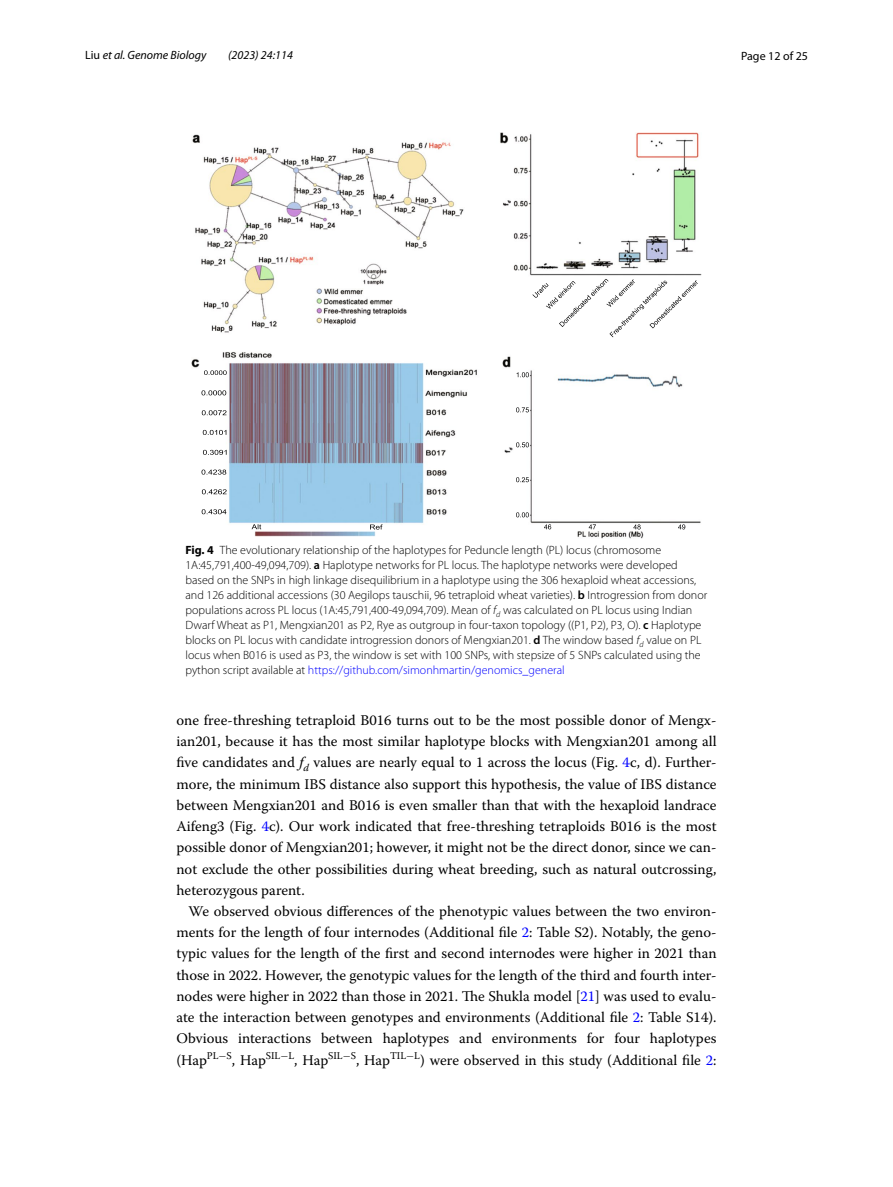
<style>
.page{position:relative;width:893px;height:1187px;background:#fff}
.page>*{position:absolute;margin:0;border:0;box-sizing:border-box;transform-origin:0 0}
.t1{font:14.7px/21.3px "Warnock Pro";color:#000;text-align:justify}
.t2{font:300 12px/15px "Myriad Pro";color:#000}
.t3{font:italic 12px "Myriad Pro";color:#000}
.t4{font:12px "Myriad Pro";color:#000}
.s1{font-style:normal}
.s2{font-weight:700}
.s3{font-weight:600}
.s4{font-style:italic}
.s5{color:#00f}
</style>
<div class="page">
<img style="left:191px;top:133px;width:511px;height:405px">
<svg style="left:517px;top:372px;width:12px;height:5px"></svg>
<svg style="left:516px;top:407px;width:13px;height:5px"></svg>
<svg style="left:516px;top:442px;width:13px;height:5px"></svg>
<svg style="left:516px;top:477px;width:13px;height:5px"></svg>
<svg style="left:516px;top:512px;width:13px;height:5px"></svg>
<svg style="left:544px;top:524px;width:7px;height:5px"></svg>
<svg style="left:589px;top:524px;width:7px;height:5px"></svg>
<svg style="left:633px;top:524px;width:8px;height:5px"></svg>
<svg style="left:678px;top:524px;width:7px;height:5px"></svg>
<svg style="left:204px;top:370px;width:23px;height:5px"></svg>
<svg style="left:201px;top:390px;width:25px;height:5px"></svg>
<svg style="left:202px;top:410px;width:24px;height:5px"></svg>
<svg style="left:203px;top:430px;width:23px;height:5px"></svg>
<svg style="left:203px;top:450px;width:24px;height:5px"></svg>
<svg style="left:202px;top:469px;width:24px;height:5px"></svg>
<svg style="left:202px;top:489px;width:25px;height:5px"></svg>
<svg style="left:202px;top:509px;width:24px;height:5px"></svg>
<svg style="left:370px;top:524px;width:13px;height:5px"></svg>
<svg style="left:252px;top:524px;width:9px;height:5px"></svg>
<svg style="left:532px;top:279px;width:166px;height:58px"></svg>
<p class="t3" style="left:85px;top:48px;width:123px"><span class="s1">Liu</span> et al. Genome Biology</p>
<p class="t3" style="left:228px;top:48px;width:66px">(2023) 24:114</p>
<p class="t4" style="left:741px;top:48px;width:68px">Page 12 of 25</p>
<p class="t2" style="left:185px;top:542px;width:523px"><span class="s2">Fig. 4</span> The evolutionary relationship of the haplotypes for Peduncle length (PL) locus (chromosome 1A:45,791,400-49,094,709). <span class="s3">a</span> Haplotype networks for PL locus. The haplotype networks were developed based on the SNPs in high linkage disequilibrium in a haplotype using the 306 hexaploid wheat accessions, and 126 additional accessions (30 Aegilops tauschii, 96 tetraploid wheat varieties). <span class="s3">b</span> Introgression from donor populations across PL locus (1A:45,791,400-49,094,709). Mean of <span class="s4">f</span><sub>d</sub> was calculated on PL locus using Indian Dwarf Wheat as P1, Mengxian201 as P2, Rye as outgroup in four-taxon topology ((P1, P2), P3, O). <span class="s3">c</span> Haplotype blocks on PL locus with candidate introgression donors of Mengxian201. <span class="s3">d</span> The window based <span class="s4">f</span><sub>d</sub> value on PL locus when B016 is used as P3, the window is set with 100 SNPs, with stepsize of 5 SNPs calculated using the python script available at <span class="s5">https://github.com/simonhmartin/genomics_general</span></p>
<p class="t1" style="left:176px;top:709px;width:542px">one free-threshing tetraploid B016 turns out to be the most possible donor of Mengx&shy;ian201, because it has the most similar haplotype blocks with Mengxian201 among all five candidates and <span class="s4">f</span><sub>d</sub> values are nearly equal to 1 across the locus (Fig. <span class="s5">4</span>c, d). Further&shy;more, the minimum IBS distance also support this hypothesis, the value of IBS distance between Mengxian201 and B016 is even smaller than that with the hexaploid landrace Aifeng3 (Fig. <span class="s5">4</span>c). Our work indicated that free-threshing tetraploids B016 is the most possible donor of Mengxian201; however, it might not be the direct donor, since we can&shy;not exclude the other possibilities during wheat breeding, such as natural outcrossing, heterozygous parent.</p>
<p class="t1" style="left:176px;top:900px;width:542px;text-indent:12px">We observed obvious differences of the phenotypic values between the two environ&shy;ments for the length of four internodes (Additional file <span class="s5">2</span>: Table S2). Notably, the geno&shy;typic values for the length of the first and second internodes were higher in 2021 than those in 2022. However, the genotypic values for the length of the third and fourth inter&shy;nodes were higher in 2022 than those in 2021. The Shukla model [<span class="s5">21</span>] was used to evalu&shy;ate the interaction between genotypes and environments (Additional file <span class="s5">2</span>: Table S14).<br>Obvious interactions between haplotypes and environments for four haplotypes (Hap<sup>PL</sup><sup>−</sup><sup>S</sup>, Hap<sup>SIL</sup><sup>−</sup><sup>L</sup>, Hap<sup>SIL</sup><sup>−</sup><sup>S</sup>, Hap<sup>TIL</sup><sup>−</sup><sup>L</sup>) were observed in this study (Additional file <span class="s5">2</span>:</p>
</div>
